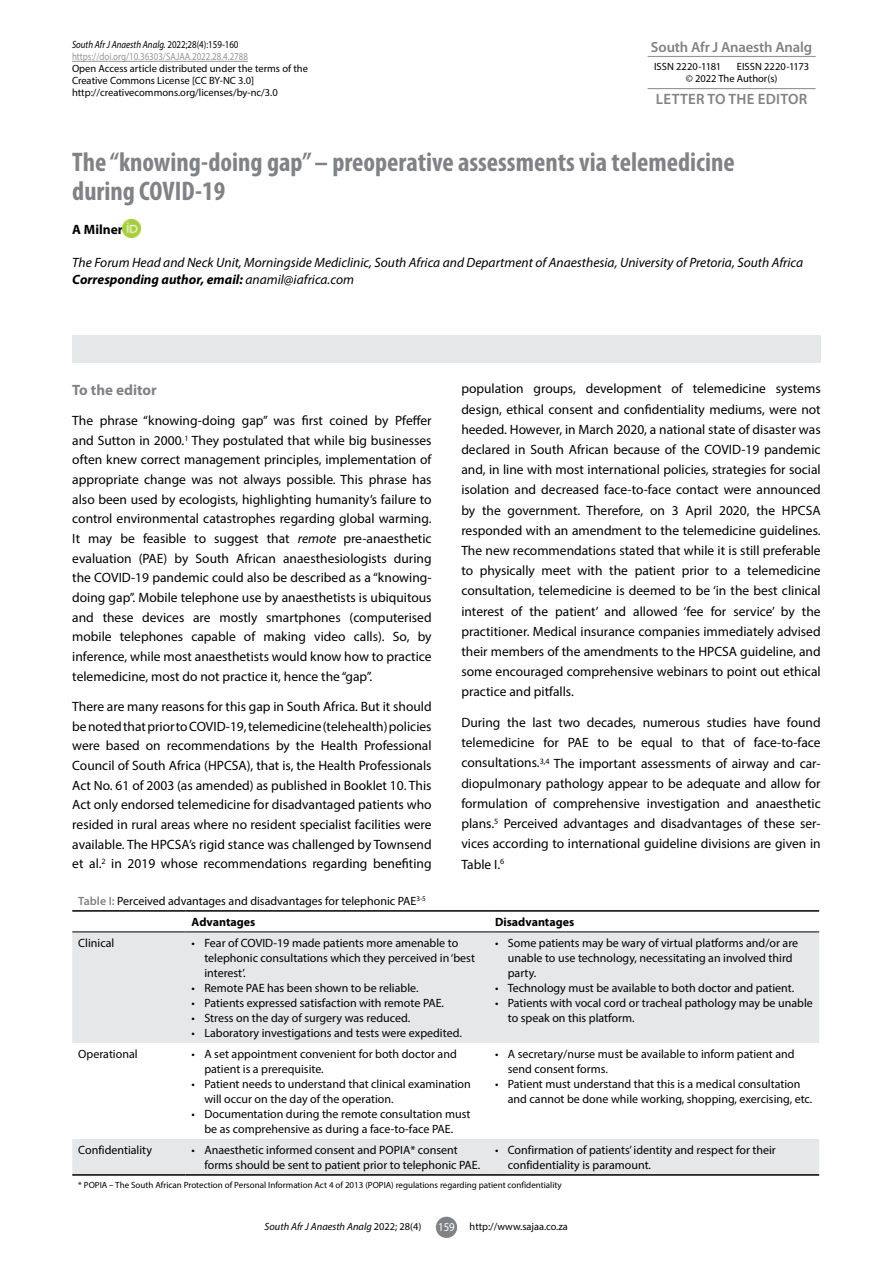
<style>
.page{position:relative;width:893px;height:1263px;background:#fff}
.page>*{position:absolute;margin:0;border:0;box-sizing:border-box;transform-origin:0 0}
.t1{font:700 condensed 27px/28.5px "Myriad Pro";color:#808285}
.t2{font:600 15px "Myriad Pro";letter-spacing:.02em;color:#808285}
.t3{font:700 15px "Myriad Pro";color:#808285}
.t4{font:600 14.7px "Myriad Pro";letter-spacing:-.01em;color:#808285}
.t5{font:13.5px/20.2px "Myriad Pro";color:#000;text-align:justify}
.t6{font:italic 13.5px/16.5px "Myriad Pro";color:#000}
.t7{font:700 13.5px "Myriad Pro";color:#000}
.t8{font:12px/15px "Myriad Pro";color:#000}
.t9{font:700 12px "Myriad Pro";color:#000}
.t10{font:10.5px/12px "Myriad Pro";color:#000}
.t11{font:10.5px/12px "Myriad Pro";color:#93959a;scale:.85 1}
.t12{font:italic 10.5px "Myriad Pro";color:#000}
.t13{font:9px "Myriad Pro";color:#000}
.s1{font-style:italic;color:#000}
.s2{color:#000}
.s3{font-weight:700}
.s4{font-style:italic}
.s5{font-weight:600;color:#808285}
.s6{font-style:normal}
.s7{font-size:12px;color:#fff}
</style>
<div class="page">
<div style="left:436px;top:1217px;width:21px;height:21px;background:#808285;border-radius:50%"></div>
<hr style="left:72px;top:61px;width:176px;height:1px;background:#93959a">
<hr style="left:648px;top:56px;width:168px;height:1px;background:#939598">
<hr style="left:648px;top:88px;width:168px;height:1px;background:#939598">
<div style="left:72px;top:335px;width:748px;height:27px;background:#e6e7e8"></div>
<img style="left:123px;top:220px;width:18px;height:17px">
<svg style="left:72px;top:932px;width:747px;height:242px;fill:#e6e7e8"></svg>
<hr style="left:72px;top:910px;width:114px;height:2px;background:#000">
<hr style="left:186px;top:910px;width:303px;height:2px;background:#000">
<hr style="left:489px;top:910px;width:330px;height:2px;background:#000">
<hr style="left:72px;top:1174px;width:114px;height:2px;background:#000">
<hr style="left:186px;top:1174px;width:303px;height:2px;background:#000">
<hr style="left:489px;top:1174px;width:330px;height:2px;background:#000">
<hr style="left:72px;top:931px;width:114px;height:1px;background:#000">
<hr style="left:186px;top:931px;width:303px;height:1px;background:#000">
<hr style="left:489px;top:931px;width:330px;height:1px;background:#000">
<p class="t11" style="left:72px;top:39px;width:209px"><span class="s1">South Afr J Anaesth Analg.</span> <span class="s2">2022;28(4):159-160 </span>https://doi.org/10.36303/SAJAA.2022.28.4.2788</p>
<p class="t10" style="left:72px;top:63px;width:237px">Open Access article distributed under the terms of the<br>Creative Commons License [CC BY-NC 3.0] http://creativecommons.org/licenses/by-nc/3.0</p>
<p class="t4" style="left:651px;top:37px;width:163px">South Afr J Anaesth Analg</p>
<p class="t10" style="left:654px;top:60px;width:69px">ISSN 2220-1181</p>
<p class="t10" style="left:686px;top:60px;width:125px;text-indent:51px">EISSN 2220-1173 © 2022 The Author(s)</p>
<p class="t2" style="left:656px;top:90px;width:153px">LETTER TO THE EDITOR</p>
<h1 class="t1" style="left:72px;top:147px;width:664px">The “knowing-doing gap” – preoperative assessments via telemedicine during COVID-19</h1>
<p class="t7" style="left:72px;top:221px;width:52px">A Milner</p>
<p class="t6" style="left:72px;top:254px;width:732px">The Forum Head and Neck Unit, Morningside Mediclinic, South Africa and Department of Anaesthesia, University of Pretoria, South Africa<br><span class="s3">Corresponding author, email:</span> anamil@iafrica.com</p>
<p class="t3" style="left:72px;top:380px;width:86px">To the editor</p>
<p class="t5" style="left:72px;top:410px;width:361px;line-height:19.6px">The phrase “knowing-doing gap” was first coined by Pfeffer and Sutton in 2000.<sup>1</sup> They postulated that while big businesses often knew correct management principles, implementation of appropriate change was not always possible. This phrase has also been used by ecologists, highlighting humanity’s failure to control environmental catastrophes regarding global warming.<br>It may be feasible to suggest that <span class="s4">remote</span> pre-anaesthetic evaluation (PAE) by South African anaesthesiologists during the COVID-19 pandemic could also be described as a “knowing&shy;doing gap”. Mobile telephone use by anaesthetists is ubiquitous and these devices are mostly smartphones (computerised mobile telephones capable of making video calls). So, by inference, while most anaesthetists would know how to practice telemedicine, most do not practice it, hence the “gap”.</p>
<p class="t5" style="left:72px;top:696px;width:361px;line-height:19.6px">There are many reasons for this gap in South Africa. But it should be noted that prior to COVID-19, telemedicine (telehealth) policies were based on recommendations by the Health Professional Council of South Africa (HPCSA), that is, the Health Professionals Act No. 61 of 2003 (as amended) as published in Booklet 10. This Act only endorsed telemedicine for disadvantaged patients who resided in rural areas where no resident specialist facilities were available. The HPCSA’s rigid stance was challenged by Townsend et al.<sup>2</sup> in 2019 whose recommendations regarding benefiting</p>
<p class="t8" style="left:192px;top:890px;width:236px;line-height:21px;text-indent:-113px"><span class="s5">Table I:</span> Perceived advantages and disadvantages for telephonic PAE<sup>3-5<br></sup><span class="s3">Advantages</span></p>
<p class="t5" style="left:461px;top:379px;width:361px">population groups, development of telemedicine systems design, ethical consent and confidentiality mediums, were not heeded. However, in March 2020, a national state of disaster was declared in South African because of the COVID-19 pandemic and, in line with most international policies, strategies for social isolation and decreased face-to-face contact were announced by the government. Therefore, on 3 April 2020, the HPCSA responded with an amendment to the telemedicine guidelines.<br>The new recommendations stated that while it is still preferable to physically meet with the patient prior to a telemedicine consultation, telemedicine is deemed to be ‘in the best clinical interest of the patient’ and allowed ‘fee for service’ by the practitioner. Medical insurance companies immediately advised their members of the amendments to the HPCSA guideline, and some encouraged comprehensive webinars to point out ethical practice and pitfalls.</p>
<p class="t5" style="left:461px;top:712px;width:361px">During the last two decades, numerous studies have found telemedicine for PAE to be equal to that of face-to-face consultations.<sup>3,4</sup> The important assessments of airway and car&shy;diopulmonary pathology appear to be adequate and allow for formulation of comprehensive investigation and anaesthetic plans.<sup>5</sup> Perceived advantages and disadvantages of these ser&shy;vices according to international guideline divisions are given in Table I.<sup>6</sup></p>
<p class="t9" style="left:495px;top:914px;width:81px">Disadvantages</p>
<p class="t8" style="left:78px;top:935px;width:38px">Clinical</p>
<p class="t8" style="left:204px;top:935px;width:272px;text-indent:-13px">• Fear of COVID-19 made patients more amenable to telephonic consultations which they perceived in ‘best interest’.</p>
<p class="t8" style="left:192px;top:980px;width:228px">• Remote PAE has been shown to be reliable.</p>
<p class="t8" style="left:192px;top:995px;width:254px">• Patients expressed satisfaction with remote PAE.</p>
<p class="t8" style="left:192px;top:1010px;width:220px">• Stress on the day of surgery was reduced.</p>
<p class="t8" style="left:192px;top:1025px;width:272px">• Laboratory investigations and tests were expedited.</p>
<p class="t8" style="left:78px;top:1046px;width:61px">Operational</p>
<p class="t8" style="left:204px;top:1046px;width:254px;text-indent:-13px">• A set appointment convenient for both doctor and patient is a prerequisite.</p>
<p class="t8" style="left:204px;top:1076px;width:268px;text-indent:-13px">• Patient needs to understand that clinical examination will occur on the day of the operation.</p>
<p class="t8" style="left:192px;top:1106px;width:280px;text-align:center">• Documentation during the remote consultation must be as comprehensive as during a face-to-face PAE.</p>
<p class="t8" style="left:508px;top:935px;width:292px;text-indent:-13px">• Some patients may be wary of virtual platforms and/or are unable to use technology, necessitating an involved third party.</p>
<p class="t8" style="left:495px;top:980px;width:301px">• Technology must be available to both doctor and patient.</p>
<p class="t8" style="left:508px;top:995px;width:307px;text-indent:-13px">• Patients with vocal cord or tracheal pathology may be unable to speak on this platform.</p>
<p class="t8" style="left:508px;top:1046px;width:288px;text-indent:-13px">• A secretary/nurse must be available to inform patient and send consent forms.</p>
<p class="t8" style="left:508px;top:1076px;width:306px;text-indent:-13px">• Patient must understand that this is a medical consultation and cannot be done while working, shopping, exercising, etc.</p>
<p class="t8" style="left:78px;top:1142px;width:75px">Confidentiality</p>
<p class="t8" style="left:204px;top:1142px;width:277px;text-indent:-13px">• Anaesthetic informed consent and POPIA* consent forms should be sent to patient prior to telephonic PAE.</p>
<p class="t8" style="left:508px;top:1142px;width:270px;text-indent:-13px">• Confirmation of patients’ identity and respect for their confidentiality is paramount.</p>
<p class="t13" style="left:78px;top:1179px;width:485px">* POPIA – The South African Protection of Personal Information Act 4 of 2013 (POPIA) regulations regarding patient confidentiality</p>
<p class="t12" style="left:265px;top:1220px;width:158px">South Afr J Anaesth Analg <span class="s6">2022; 28(4)</span></p>
<p class="t10" style="left:438px;top:1220px;width:131px"><span class="s7">159</span> http://www.sajaa.co.za</p>
</div>
